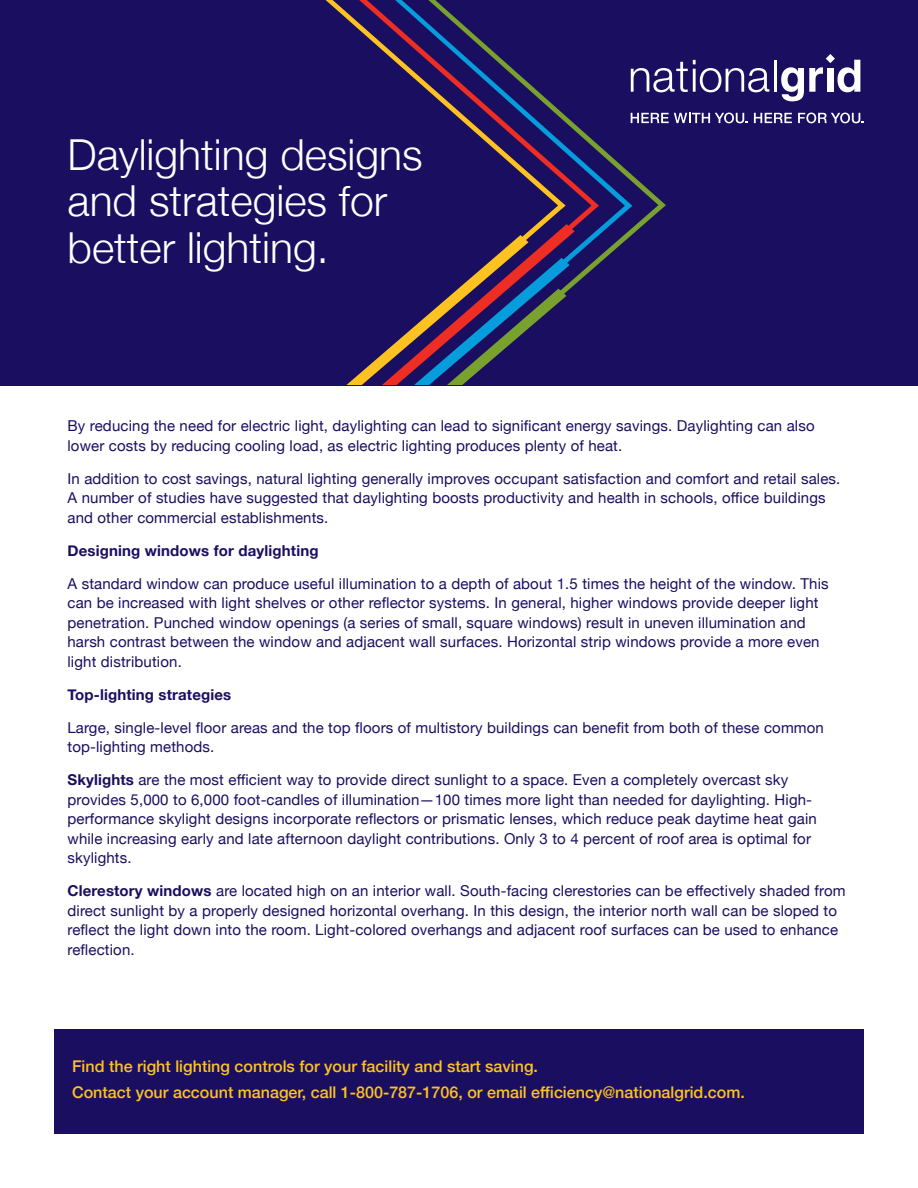
<style>
.page{position:relative;width:918px;height:1188px;background:#fff}
.page>*{position:absolute;margin:0;border:0;box-sizing:border-box;transform-origin:0 0}
.t1{font:300 42.75px/46.3px "Helvetica Neue";color:#fff}
.t2{font:500 16.2px/25.7px "Helvetica Neue";color:#fec221}
.t3{font:15px/19.5px "Helvetica Neue";letter-spacing:.01em;color:#1a0e60}
.t4{font:700 15px "Helvetica Neue";letter-spacing:.01em;color:#1a0e60}
.s1{font-weight:700}
</style>
<div class="page">
<div style="left:0;top:0;width:918px;height:385px;background:#1a0e60"></div>
<svg style="left:359px;top:0;width:36px;height:385px"></svg>
<svg style="left:395px;top:0;width:33px;height:385px"></svg>
<svg style="left:428px;top:0;width:238px;height:385px"></svg>
<svg style="left:631px;top:60px;width:138px;height:32px"></svg>
<hr style="left:774px;top:60px;width:3px;height:32px;background:#fff">
<svg style="left:781px;top:54px;width:79px;height:47px"></svg>
<svg style="left:631px;top:113px;width:117px;height:10px"></svg>
<svg style="left:754px;top:113px;width:38px;height:10px"></svg>
<svg style="left:798px;top:113px;width:66px;height:10px"></svg>
<div style="left:54px;top:1029px;width:810px;height:105px;background:#1a0e60"></div>
<h1 class="t1" style="left:68px;top:129px;width:357px">Daylighting designs and strategies for better lighting.</h1>
<p class="t3" style="left:68px;top:417px;width:749px">By reducing the need for electric light, daylighting can lead to significant energy savings. Daylighting can also lower costs by reducing cooling load, as electric lighting produces plenty of heat.</p>
<p class="t3" style="left:68px;top:470px;width:774px">In addition to cost savings, natural lighting generally improves occupant satisfaction and comfort and retail sales.<br>A number of studies have suggested that daylighting boosts productivity and health in schools, office buildings and other commercial establishments.</p>
<p class="t4" style="left:68px;top:539px;width:253px">Designing windows for daylighting</p>
<p class="t3" style="left:68px;top:575px;width:763px">A standard window can produce useful illumination to a depth of about 1.5 times the height of the window. This can be increased with light shelves or other reflector systems. In general, higher windows provide deeper light penetration. Punched window openings (a series of small, square windows) result in uneven illumination and harsh contrast between the window and adjacent wall surfaces. Horizontal strip windows provide a more even light distribution.</p>
<p class="t4" style="left:68px;top:683px;width:165px">Top-lighting strategies</p>
<p class="t3" style="left:68px;top:719px;width:758px">Large, single-level floor areas and the top floors of multistory buildings can benefit from both of these common top-lighting methods.</p>
<p class="t3" style="left:68px;top:771px;width:751px"><span class="s1">Skylights</span> are the most efficient way to provide direct sunlight to a space. Even a completely overcast sky provides 5,000 to 6,000 foot-candles of illumination—100 times more light than needed for daylighting. High&shy;performance skylight designs incorporate reflectors or prismatic lenses, which reduce peak daytime heat gain while increasing early and late afternoon daylight contributions. Only 3 to 4 percent of roof area is optimal for skylights.</p>
<p class="t3" style="left:68px;top:882px;width:780px"><span class="s1">Clerestory windows</span> are located high on an interior wall. South-facing clerestories can be effectively shaded from direct sunlight by a properly designed horizontal overhang. In this design, the interior north wall can be sloped to reflect the light down into the room. Light-colored overhangs and adjacent roof surfaces can be used to enhance reflection.</p>
<p class="t2" style="left:72px;top:1053px;width:674px">Find the right lighting controls for your facility and start saving.<br>Contact your account manager, call 1-800-787-1706, or email efficiency@nationalgrid.com.</p>
</div>
